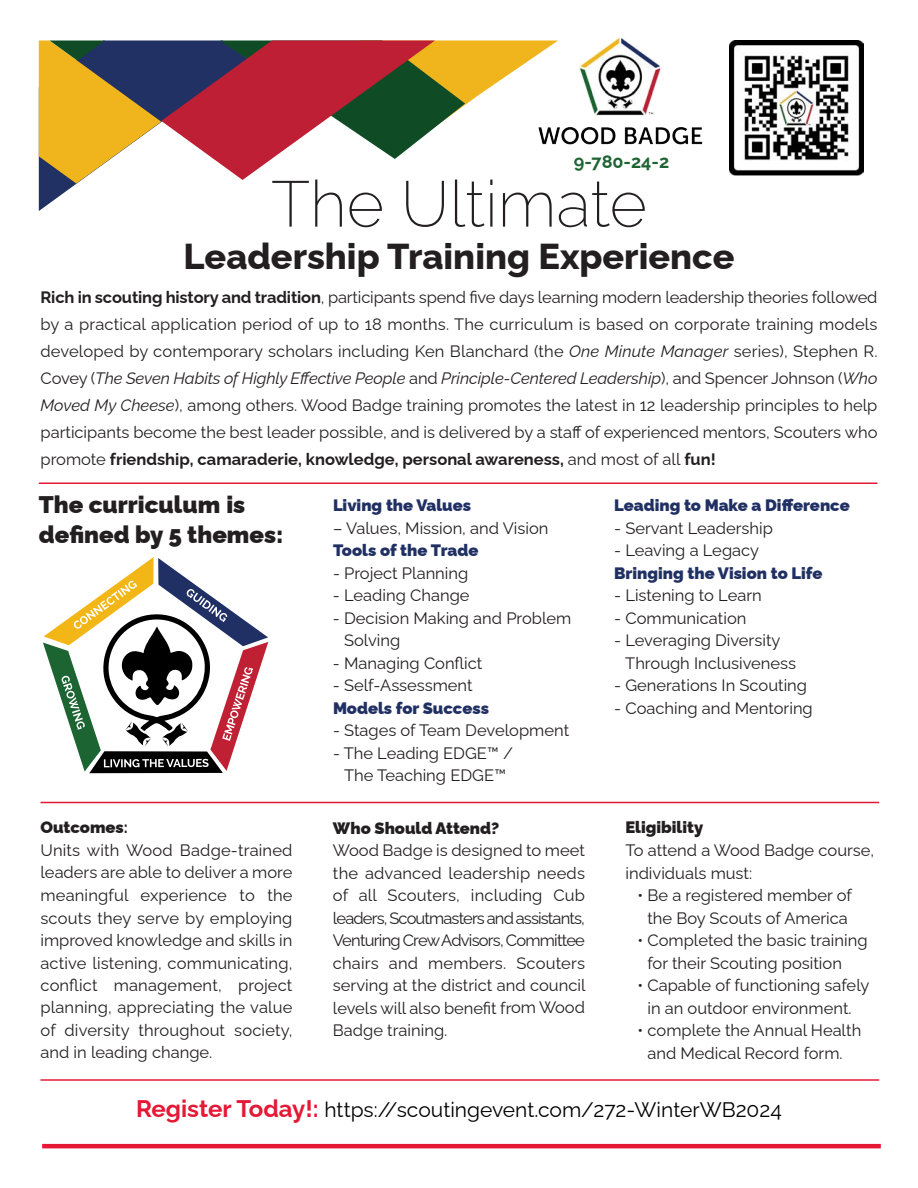
<style>
.page{position:relative;width:918px;height:1188px;background:#fff}
.page>*{position:absolute;margin:0;border:0;box-sizing:border-box;transform-origin:0 0}
.t1{font:200 64.5px "Raleway";color:#231f20}
.t2{font:800 36px "Raleway";color:#231f20}
.t3{font:900 24px/30px "Raleway";color:#231f20}
.t4{font:21px "Raleway";color:#000}
.t5{font:700 18px "Raleway";color:#1e6432}
.t6{font:16.5px/22.5px "Raleway";color:#231f20}
.t7{font:900 16.5px "Raleway";color:#203063}
.t8{font:900 16.5px "Raleway";color:#231f20}
.s1{font-weight:700}
.s2{font-style:italic}
.s3{font-weight:900}
.s4{font-weight:700;font-size:24px;color:#e51836}
</style>
<div class="page">
<img style="left:558px;top:37px;width:145px;height:108px">
<svg style="left:39px;top:40px;width:519px;height:171px"></svg>
<svg style="left:43px;top:557px;width:225px;height:216px"></svg>
<svg style="left:40px;top:801px;width:111px;height:3px"></svg>
<svg style="left:165px;top:801px;width:114px;height:3px"></svg>
<hr style="left:40px;top:802px;width:839px;height:1px;background:#e51836">
<hr style="left:40px;top:1079px;width:839px;height:2px;background:#e51836">
<hr style="left:42px;top:1144px;width:839px;height:4px;background:#e51836">
<hr style="left:39px;top:483px;width:838px;height:1px;background:#e51836">
<img style="left:729px;top:40px;width:135px;height:135px">
<p class="t5" style="left:574px;top:152px;width:97px">9-780-24-2</p>
<p class="t1" style="left:271px;top:166px;width:377px">The Ultimate</p>
<p class="t2" style="left:184px;top:235px;width:552px">Leadership Training Experience</p>
<p class="t6" style="left:40px;top:284px;width:839px;line-height:27px;text-align:justify"><span class="s1">Rich in scouting history and tradition</span>, participants spend five days learning modern leadership theories followed by a practical application period of up to 18 months. The curriculum is based on corporate training models developed by contemporary scholars including Ken Blanchard (the <span class="s2">One Minute Manager</span> series), Stephen R.<br>Covey (<span class="s2">The Seven Habits of Highly Effective People</span> and <span class="s2">Principle-Centered Leadership</span>), and Spencer Johnson (<span class="s2">Who Moved My Cheese</span>), among others. Wood Badge training promotes the latest in 12 leadership principles to help participants become the best leader possible, and is delivered by a staff of experienced mentors, Scouters who promote <span class="s1">friendship, camaraderie, knowledge, personal awareness,</span> and most of all <span class="s1">fun!</span></p>
<p class="t3" style="left:39px;top:490px;width:246px">The curriculum is defined by 5 themes:</p>
<p class="t7" style="left:333px;top:496px;width:140px">Living the Values</p>
<p class="t6" style="left:333px;top:517px;width:217px">– Values, Mission, and Vision</p>
<p class="t7" style="left:333px;top:541px;width:147px">Tools of the Trade</p>
<p class="t6" style="left:333px;top:562px;width:137px">- Project Planning</p>
<p class="t6" style="left:333px;top:584px;width:138px">- Leading Change</p>
<p class="t6" style="left:344px;top:607px;width:229px;text-indent:-11px">- Decision Making and Problem<br>Solving</p>
<p class="t6" style="left:333px;top:652px;width:151px">- Managing Conflict</p>
<p class="t6" style="left:333px;top:674px;width:141px">- Self-Assessment</p>
<p class="t7" style="left:333px;top:698px;width:158px">Models for Success</p>
<p class="t6" style="left:333px;top:719px;width:238px">- Stages of Team Development</p>
<p class="t6" style="left:333px;top:742px;width:182px;text-align:center">- The Leading EDGE™ /<br>The Teaching EDGE™</p>
<p class="t8" style="left:40px;top:818px;width:89px">Outcomes<span class="s1">:</span></p>
<p class="t6" style="left:40px;top:839px;width:254px;text-align:justify">Units with Wood Badge-trained leaders are able to deliver a more meaningful experience to the scouts they serve by employing improved knowledge and skills in active listening, communicating, conflict management, project planning, appreciating the value of diversity throughout society, and in leading change.</p>
<p class="t8" style="left:333px;top:818px;width:168px">Who Should Attend?</p>
<p class="t6" style="left:333px;top:839px;width:254px;text-align:justify">Wood Badge is designed to meet the advanced leadership needs of all Scouters, including Cub leaders, Scoutmasters and assistants, Venturing Crew Advisors, Committee chairs and members. Scouters serving at the district and council levels will also benefit from Wood Badge training.</p>
<p class="t7" style="left:614px;top:496px;width:237px">Leading to Make a Difference</p>
<p class="t6" style="left:614px;top:517px;width:160px">- Servant Leadership</p>
<p class="t6" style="left:614px;top:539px;width:146px">- Leaving a Legacy</p>
<p class="t7" style="left:614px;top:563px;width:210px">Bringing the Vision to Life</p>
<p class="t6" style="left:614px;top:584px;width:149px">- Listening to Learn</p>
<p class="t6" style="left:614px;top:607px;width:134px">- Communication</p>
<p class="t6" style="left:625px;top:629px;width:172px;text-indent:-11px">- Leveraging Diversity<br>Through Inclusiveness</p>
<p class="t6" style="left:614px;top:674px;width:194px">- Generations In Scouting</p>
<p class="t6" style="left:614px;top:697px;width:200px">- Coaching and Mentoring</p>
<p class="t6" style="left:625px;top:816px;width:250px"><span class="s3">Eligibility<br></span>To attend a Wood Badge course, individuals must:</p>
<p class="t6" style="left:637px;top:884px;width:216px;text-align:center">• Be a registered member of the Boy Scouts of America</p>
<p class="t6" style="left:647px;top:929px;width:222px;text-indent:-10px">• Completed the basic training for their Scouting position</p>
<p class="t6" style="left:637px;top:974px;width:234px;text-align:center">• Capable of functioning safely in an outdoor environment.</p>
<p class="t6" style="left:637px;top:1019px;width:225px;text-align:center">• complete the Annual Health and Medical Record form.</p>
<p class="t4" style="left:136px;top:1097px;width:647px"><span class="s4">Register Today!:</span> https://scoutingevent.com/272-WinterWB2024</p>
</div>
